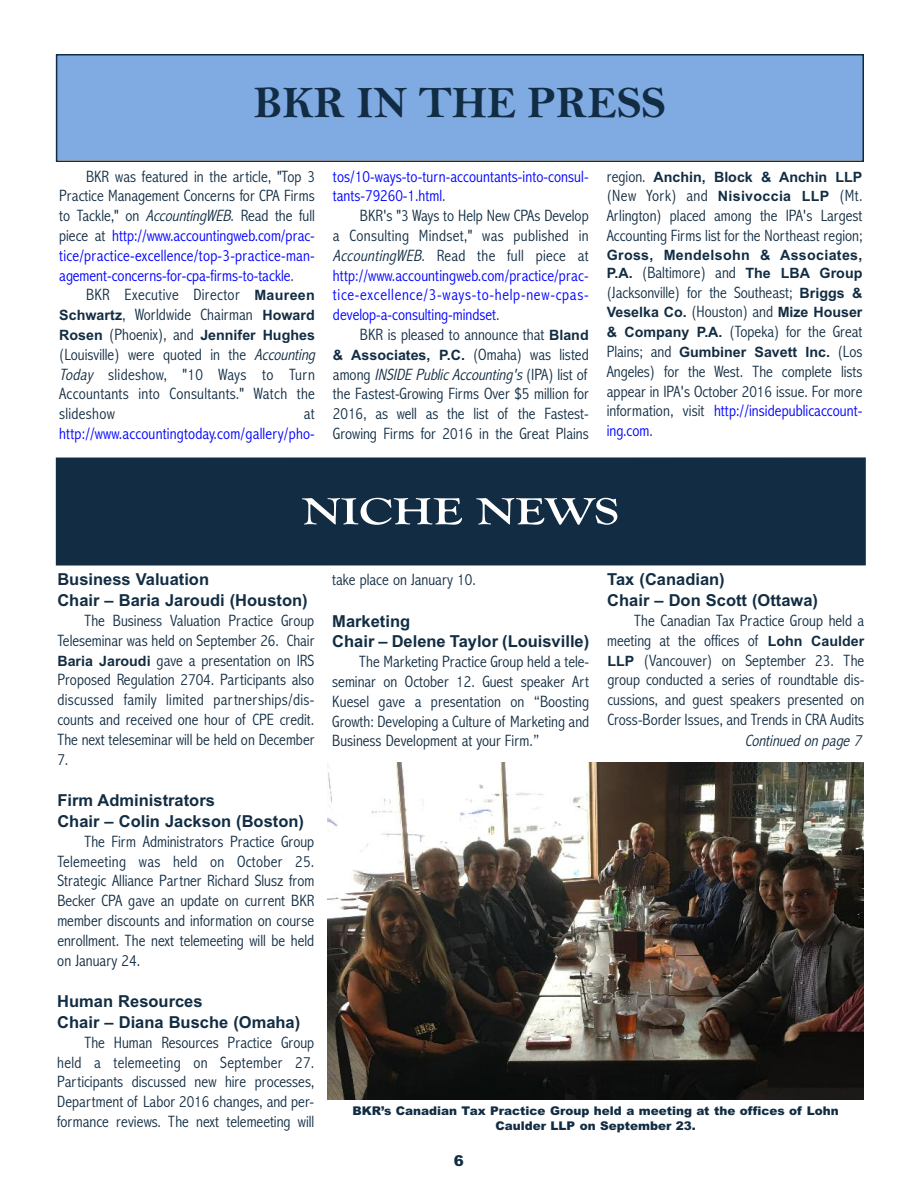
<style>
.page{position:relative;width:918px;height:1188px;background:#fff}
.page>*{position:absolute;margin:0;border:0;box-sizing:border-box;transform-origin:0 0}
.t1{font:45px "Bell MT Bold";color:#122d43}
.t2{font:700 39px "Goudy Old Style T";color:#fff;scale:1.3 1}
.t3{font:300 condensed 16.5px/19.8px "Abadi";color:#122d43;text-align:justify}
.t4{font:300 condensed 16.5px/19.8px "Abadi";letter-spacing:.005em;color:#00f;text-align:justify}
.t5{font:700 16.5px/20.5px "Arial";color:#122d43}
.t6{font:300 condensed 16.5px/19.8px "Abadi";letter-spacing:.02em;color:#122d43;text-align:right}
.t7{font:italic 300 condensed 16.5px "Abadi";color:#122d43}
.t8{font:900 15px "Arial";color:#122d43}
.t9{font:700 14.25px "Arial";color:#122d43}
.t10{font:700 14.25px/18.1px "Arial";letter-spacing:.02em;color:#122d43}
.t11{font:900 12px/14.4px "Arial";color:#122d43;text-align:center}
.s1{color:#122d43}
.s2{font-style:italic;color:#122d43}
.s3{font-family:"Arial";font-weight:700;font-stretch:normal;font-size:14.25px}
.s4{font-family:"Abadi";font-weight:300;font-stretch:condensed;font-size:16.5px}
.s5{font-style:italic}
.s6{color:#00f}
</style>
<div class="page">
<div style="left:56px;top:457px;width:810px;height:109px;background:#122d43"></div>
<div style="left:57px;top:56px;width:805px;height:104px;background:#7faae2"></div>
<div style="left:56px;top:54px;width:808px;height:108px;border:2px solid #122d43"></div>
<img style="left:327px;top:763px;width:537px;height:336px">
<h1 class="t1" style="left:254px;top:75px;width:414px">BKR IN THE PRESS</h1>
<p class="t4" style="left:59px;top:166px;width:257px;text-indent:27px"><span class="s1">BKR was featured in the article, "Top 3<br>Practice Management Concerns for CPA Firms to Tackle," on</span> <span class="s2">AccountingWEB</span><span class="s1">. Read the full piece at</span> http://www.accountingweb.com/prac&shy;tice/practice-excellence/top-3-practice-man&shy;agement-concerns-for-cpa-firms-to-tackle<span class="s1">.</span></p>
<p class="t6" style="left:59px;top:285px;width:257px">BKR Executive Director <span class="s3">Maureen<br>Schwartz</span>, Worldwide Chairman <span class="s3">Howard</span></p>
<p class="t9" style="left:59px;top:327px;width:257px">Rosen <span class="s4">(Phoenix), and</span> Jennifer Hughes</p>
<p class="t3" style="left:59px;top:344px;width:261px;text-align:left">(Louisville) were quoted in the <span class="s5">Accounting<br>Today</span> slideshow, "10 Ways to Turn<br>Accountants into Consultants." Watch the slideshow</p>
<p class="t3" style="left:304px;top:404px;width:12px">at</p>
<p class="t4" style="left:59px;top:423px;width:257px">http://www.accountingtoday.com/gallery/pho-</p>
<p class="t4" style="left:333px;top:166px;width:257px">tos/10-ways-to-turn-accountants-into-consul&shy;tants-79260-1.html<span class="s1">.</span></p>
<p class="t4" style="left:333px;top:206px;width:257px;text-indent:27px"><span class="s1">BKR's "3 Ways to Help New CPAs Develop a Consulting Mindset," was published in </span><span class="s2">AccountingWEB</span><span class="s1">. Read the full piece at </span>http://www.accountingweb.com/practice/prac&shy;tice-excellence/3-ways-to-help-new-cpas&shy;develop-a-consulting-mindset<span class="s1">.</span></p>
<p class="t3" style="left:360px;top:324px;width:230px">BKR is pleased to announce that <span class="s3">Bland</span></p>
<p class="t9" style="left:333px;top:346px;width:257px">&amp; Associates, P.C. <span class="s4">(Omaha) was listed</span></p>
<p class="t3" style="left:333px;top:364px;width:257px">a m o n g <span class="s5">INSIDE Public Accounting's</span> ( I PA ) l i st of the Fastest-Growing Firms Over $5 million for 2016, as well as the list of the Fastest-Growing Firms for 2016 in the Great Plains</p>
<p class="t9" style="left:607px;top:168px;width:257px"><span class="s4">region.</span> Anchin, Block &amp; Anchin LLP</p>
<p class="t3" style="left:607px;top:186px;width:257px">(New York) and <span class="s3">Nisivoccia LLP</span> (Mt.<br>Arlington) placed among the IPA's Largest Accounting Firms list for the Northeast region;</p>
<p class="t10" style="left:607px;top:246px;width:257px">Gross, Mendelsohn &amp; Associates,<br>P.A. <span class="s4">(Baltimore) and</span> The LBA Group</p>
<p class="t3" style="left:607px;top:282px;width:257px">(Jacksonville) for the Southeast; <span class="s3">Briggs &amp;</span></p>
<p class="t9" style="left:607px;top:304px;width:257px">Veselka Co. <span class="s4">(Houston) and</span> Mize Houser</p>
<p class="t3" style="left:607px;top:322px;width:257px"><span class="s3">&amp; Company P.A.</span> (Topeka) for the Great</p>
<p class="t9" style="left:607px;top:344px;width:257px"><span class="s4">Plains; and</span> Gumbiner Savett Inc. <span class="s4">(Los</span></p>
<p class="t3" style="left:607px;top:361px;width:257px">Angeles) for the West. The complete lists appear in IPA's October 2016 issue. For more information, visit <span class="s6">http://insidepublicaccount&shy;ing.com</span>.</p>
<h2 class="t2" style="left:302px;top:488px;width:245px">NICHE NEWS</h2>
<p class="t5" style="left:57px;top:570px;width:252px">Business Valuation<br>Chair – Baria Jaroudi (Houston)</p>
<p class="t3" style="left:57px;top:610px;width:258px;text-indent:27px">The Business Valuation Practice Group Teleseminar was held on September 26. Chair <span class="s3">Baria Jaroudi</span> gave a presentation on IRS Proposed Regulation 2704. Participants also discussed family limited partnerships/dis&shy;counts and received one hour of CPE credit.<br>The next teleseminar will be held on December 7.</p>
<p class="t5" style="left:57px;top:790px;width:248px">Firm Administrators<br>Chair – Colin Jackson (Boston)</p>
<p class="t3" style="left:57px;top:831px;width:259px;text-indent:27px">The Firm Administrators Practice Group Telemeeting was held on October 25.<br>Strategic Alliance Partner Richard Slusz from Becker CPA gave an update on current BKR member discounts and information on course enrollment. The next telemeeting will be held on January 24.</p>
<p class="t5" style="left:57px;top:991px;width:244px">Human Resources<br>Chair – Diana Busche (Omaha)</p>
<p class="t3" style="left:57px;top:1032px;width:259px;text-indent:27px">The Human Resources Practice Group held a telemeeting on September 27.<br>Participants discussed new hire processes, Department of Labor 2016 changes, and per&shy;formance reviews. The next telemeeting will</p>
<p class="t3" style="left:332px;top:569px;width:145px">take place on January 10.</p>
<p class="t5" style="left:332px;top:611px;width:258px">Marketing<br>Chair – Delene Taylor (Louisville)</p>
<p class="t3" style="left:332px;top:652px;width:258px;text-indent:27px">The Marketing Practice Group held a tele&shy;seminar on October 12. Guest speaker Art Kuesel gave a presentation on “Boosting Growth: Developing a Culture of Marketing and Business Development at your Firm.”</p>
<p class="t5" style="left:607px;top:570px;width:212px">Tax (Canadian)<br>Chair – Don Scott (Ottawa)</p>
<p class="t3" style="left:607px;top:610px;width:259px;text-indent:27px">The Canadian Tax Practice Group held a meeting at the offices of <span class="s3">Lohn Caulder LLP</span> (Vancouver) on September 23. The group conducted a series of roundtable dis&shy;cussions, and guest speakers presented on Cross-Border Issues, and Trends in CRA Audits</p>
<p class="t7" style="left:745px;top:730px;width:122px">Continued on page 7</p>
<p class="t11" style="left:352px;top:1104px;width:488px">BKR’s Canadian Tax Practice Group held a meeting at the offices of Lohn<br>Caulder LLP on September 23.</p>
<p class="t8" style="left:454px;top:1152px;width:12px">6</p>
</div>
